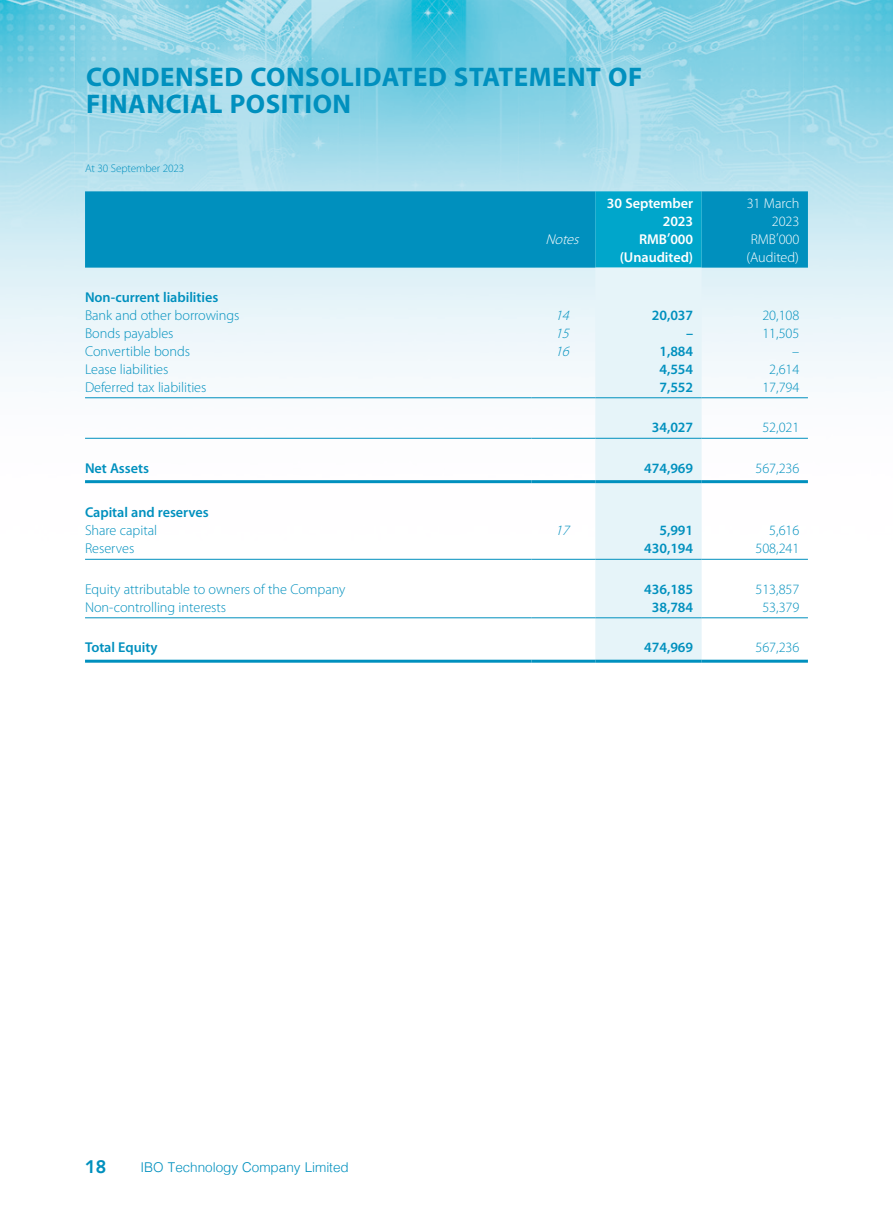
<style>
.page{position:relative;width:893px;height:1212px;background:#fff}
.page>*{position:absolute;margin:0;border:0;box-sizing:border-box;transform-origin:0 0}
.t1{font:700 27px/27px "Myriad Pro";letter-spacing:.02em;color:#0090be}
.t2{font:700 18.75px "Syntax LT Std";color:#0090be}
.Body_Text{font:300 14.25px "Myriad Pro";letter-spacing:-.005em;color:#0090be}
.Body_Text-2{font:600 14.25px "Myriad Pro";letter-spacing:-.005em;color:#0090be}
.Body_Text-3{font:600 14.25px "Myriad Pro";letter-spacing:-.005em;color:#fff}
.Body_Text-4{font:300 14.25px "Myriad Pro";letter-spacing:-.005em;color:#fff}
.Body_Text-5{font:italic 300 14.25px "Myriad Pro";color:#0090be}
.Body_Text-6{font:italic 300 14.25px "Myriad Pro";color:#fff}
.t3{font:300 13.5px "Helvetica";color:#0090be}
.t4{font:300 11.25px "Myriad Pro";letter-spacing:-.01em;color:#0090be}
</style>
<div class="page">
<img style="left:0;top:0;width:893px;height:660px">
<div style="left:85px;top:191px;width:723px;height:77px;background:#0090be"></div>
<svg style="left:595px;top:191px;width:107px;height:469px"></svg>
<hr style="left:85px;top:397px;width:446px;height:1px;background:#0090be">
<hr style="left:531px;top:397px;width:64px;height:1px;background:#0090be">
<hr style="left:595px;top:397px;width:107px;height:1px;background:#0090be">
<hr style="left:702px;top:397px;width:106px;height:1px;background:#0090be">
<hr style="left:85px;top:438px;width:446px;height:1px;background:#0090be">
<hr style="left:531px;top:438px;width:64px;height:1px;background:#0090be">
<hr style="left:595px;top:438px;width:107px;height:1px;background:#0090be">
<hr style="left:702px;top:438px;width:106px;height:1px;background:#0090be">
<hr style="left:85px;top:480px;width:446px;height:3px;background:#0090be">
<hr style="left:531px;top:480px;width:64px;height:3px;background:#0090be">
<hr style="left:595px;top:480px;width:107px;height:3px;background:#0090be">
<hr style="left:702px;top:480px;width:106px;height:3px;background:#0090be">
<hr style="left:85px;top:559px;width:446px;height:1px;background:#0090be">
<hr style="left:531px;top:559px;width:64px;height:1px;background:#0090be">
<hr style="left:595px;top:559px;width:107px;height:1px;background:#0090be">
<hr style="left:702px;top:559px;width:106px;height:1px;background:#0090be">
<hr style="left:85px;top:617px;width:446px;height:1px;background:#0090be">
<hr style="left:531px;top:617px;width:64px;height:1px;background:#0090be">
<hr style="left:595px;top:617px;width:107px;height:1px;background:#0090be">
<hr style="left:702px;top:617px;width:106px;height:1px;background:#0090be">
<hr style="left:85px;top:660px;width:446px;height:3px;background:#0090be">
<hr style="left:531px;top:660px;width:64px;height:3px;background:#0090be">
<hr style="left:595px;top:660px;width:107px;height:3px;background:#0090be">
<hr style="left:702px;top:660px;width:106px;height:3px;background:#0090be">
<h1 class="t1" style="left:86px;top:63px;width:558px">CONDENSED CONSOLIDATED STATEMENT OF<br>FINANCIAL POSITION</h1>
<p class="t4" style="left:85px;top:162px;width:101px">At 30 September 2023</p>
<p class="Body_Text-3" style="left:607px;top:194px;width:88px">30 September</p>
<p class="Body_Text-3" style="left:663px;top:212px;width:32px">2023</p>
<p class="Body_Text-4" style="left:747px;top:194px;width:54px">31 March</p>
<p class="Body_Text-4" style="left:772px;top:212px;width:29px">2023</p>
<p class="Body_Text-6" style="left:545px;top:230px;width:39px">Notes</p>
<p class="Body_Text-3" style="left:639px;top:230px;width:56px">RMB’000</p>
<p class="Body_Text-4" style="left:751px;top:230px;width:50px">RMB’000</p>
<p class="Body_Text-3" style="left:620px;top:248px;width:75px">(Unaudited)</p>
<p class="Body_Text-4" style="left:746px;top:248px;width:54px">(Audited)</p>
<p class="Body_Text-2" style="left:85px;top:288px;width:135px">Non-current liabilities</p>
<p class="Body_Text" style="left:85px;top:307px;width:156px">Bank and other borrowings</p>
<p class="Body_Text-5" style="left:555px;top:307px;width:20px">14</p>
<p class="Body_Text-2" style="left:652px;top:306px;width:43px">20,037</p>
<p class="Body_Text" style="left:762px;top:307px;width:39px">20,108</p>
<p class="Body_Text" style="left:85px;top:325px;width:90px">Bonds payables</p>
<p class="Body_Text-5" style="left:555px;top:325px;width:20px">15</p>
<p class="Body_Text-2" style="left:686px;top:324px;width:9px">–</p>
<p class="Body_Text" style="left:762px;top:325px;width:39px">11,505</p>
<p class="Body_Text" style="left:85px;top:343px;width:107px">Convertible bonds</p>
<p class="Body_Text-5" style="left:555px;top:343px;width:20px">16</p>
<p class="Body_Text-2" style="left:659px;top:342px;width:35px">1,884</p>
<p class="Body_Text" style="left:792px;top:343px;width:9px">–</p>
<p class="Body_Text" style="left:85px;top:361px;width:85px">Lease liabilities</p>
<p class="Body_Text-2" style="left:659px;top:360px;width:35px">4,554</p>
<p class="Body_Text" style="left:769px;top:361px;width:32px">2,614</p>
<p class="Body_Text" style="left:85px;top:379px;width:123px">Deferred tax liabilities</p>
<p class="Body_Text-2" style="left:659px;top:378px;width:35px">7,552</p>
<p class="Body_Text" style="left:762px;top:379px;width:39px">17,794</p>
<p class="Body_Text-2" style="left:652px;top:419px;width:43px">34,027</p>
<p class="Body_Text" style="left:762px;top:419px;width:39px">52,021</p>
<p class="Body_Text-2" style="left:85px;top:459px;width:65px">Net Assets</p>
<p class="Body_Text-2" style="left:644px;top:459px;width:50px">474,969</p>
<p class="Body_Text" style="left:755px;top:460px;width:45px">567,236</p>
<p class="Body_Text-2" style="left:85px;top:504px;width:125px">Capital and reserves</p>
<p class="Body_Text" style="left:85px;top:522px;width:74px">Share capital</p>
<p class="Body_Text-5" style="left:555px;top:522px;width:20px">17</p>
<p class="Body_Text-2" style="left:659px;top:522px;width:35px">5,991</p>
<p class="Body_Text" style="left:769px;top:522px;width:32px">5,616</p>
<p class="Body_Text" style="left:85px;top:540px;width:51px">Reserves</p>
<p class="Body_Text-2" style="left:644px;top:540px;width:50px">430,194</p>
<p class="Body_Text" style="left:755px;top:540px;width:45px">508,241</p>
<p class="Body_Text" style="left:85px;top:581px;width:262px">Equity attributable to owners of the Company</p>
<p class="Body_Text-2" style="left:644px;top:580px;width:50px">436,185</p>
<p class="Body_Text" style="left:755px;top:581px;width:45px">513,857</p>
<p class="Body_Text" style="left:85px;top:599px;width:143px">Non-controlling interests</p>
<p class="Body_Text-2" style="left:652px;top:598px;width:43px">38,784</p>
<p class="Body_Text" style="left:762px;top:599px;width:39px">53,379</p>
<p class="Body_Text-2" style="left:85px;top:639px;width:74px">Total Equity</p>
<p class="Body_Text-2" style="left:644px;top:639px;width:50px">474,969</p>
<p class="Body_Text" style="left:755px;top:639px;width:45px">567,236</p>
<h2 class="t2" style="left:85px;top:1155px;width:23px">18</h2>
<p class="t3" style="left:141px;top:1155px;width:210px">IBO Technology Company Limited</p>
</div>
